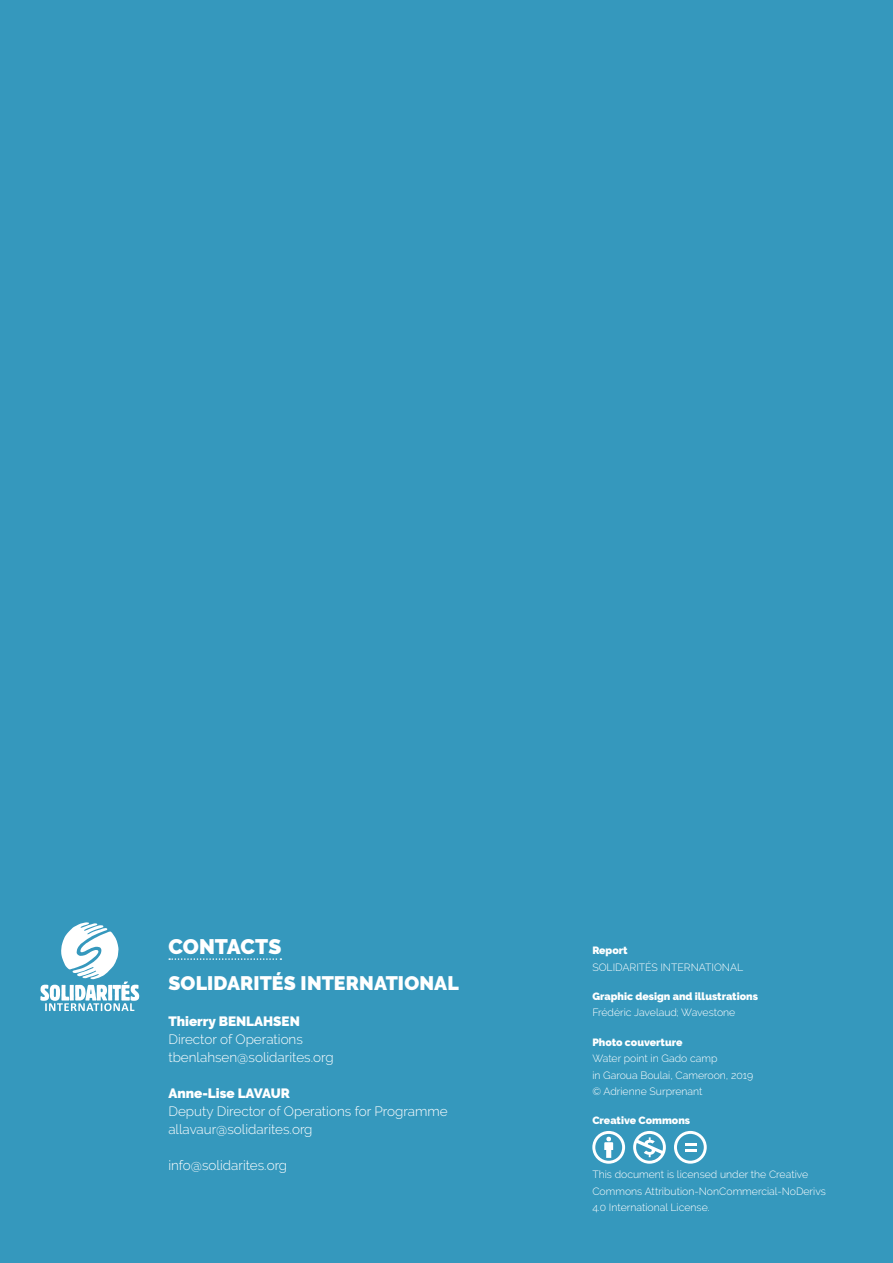
<style>
.page{position:relative;width:893px;height:1263px;background:#3598bd}
.page>*{position:absolute;margin:0;border:0;box-sizing:border-box;transform-origin:0 0}
.t1{font:900 21px "Raleway";letter-spacing:-.005em;color:#fff}
.t2{font:900 19.5px "Raleway";color:#fff}
.t3{font:300 13.5px/18px "Raleway";color:#fff}
.t4{font:900 13.5px "Raleway";color:#fff}
.t5{font:300 10.5px/16.5px "Raleway";color:#fff}
.t6{font:900 10.5px "Raleway";color:#fff}
</style>
<div class="page">
<svg style="left:40px;top:922px;width:99px;height:89px"></svg>
<svg style="left:169px;top:958px;width:112px;height:2px"></svg>
<svg style="left:592px;top:1131px;width:33px;height:33px"></svg>
<svg style="left:633px;top:1131px;width:33px;height:33px"></svg>
<svg style="left:674px;top:1131px;width:33px;height:33px"></svg>
<h1 class="t1" style="left:168px;top:934px;width:114px">CONTACTS</h1>
<h2 class="t2" style="left:168px;top:972px;width:292px">SOLIDARITÉS INTERNATIONAL</h2>
<p class="t4" style="left:168px;top:1013px;width:133px">Thierry BENLAHSEN</p>
<p class="t3" style="left:168px;top:1030px;width:167px">Director of Operations tbenlahsen@solidarites.org</p>
<p class="t4" style="left:168px;top:1085px;width:123px">Anne-Lise LAVAUR</p>
<p class="t3" style="left:168px;top:1102px;width:281px">Deputy Director of Operations for Programme allavaur@solidarites.org</p>
<p class="t3" style="left:168px;top:1156px;width:120px">info@solidarites.org</p>
<p class="t6" style="left:592px;top:944px;width:37px">Report</p>
<p class="t5" style="left:592px;top:959px;width:152px">SOLIDARITÉS INTERNATIONAL</p>
<p class="t6" style="left:592px;top:990px;width:167px">Graphic design and illustrations</p>
<p class="t5" style="left:592px;top:1004px;width:145px">Frédéric Javelaud; Wavestone</p>
<p class="t6" style="left:592px;top:1036px;width:92px">Photo couverture</p>
<p class="t5" style="left:592px;top:1050px;width:162px">Water point in Gado camp<br>in Garoua Boulai, Cameroon, 2019 © Adrienne Surprenant</p>
<p class="t6" style="left:592px;top:1114px;width:99px">Creative Commons</p>
<p class="t5" style="left:592px;top:1166px;width:235px">This document is licensed under the Creative<br>Commons Attribution-NonCommercial-NoDerivs<br>4.0 International License.</p>
</div>
